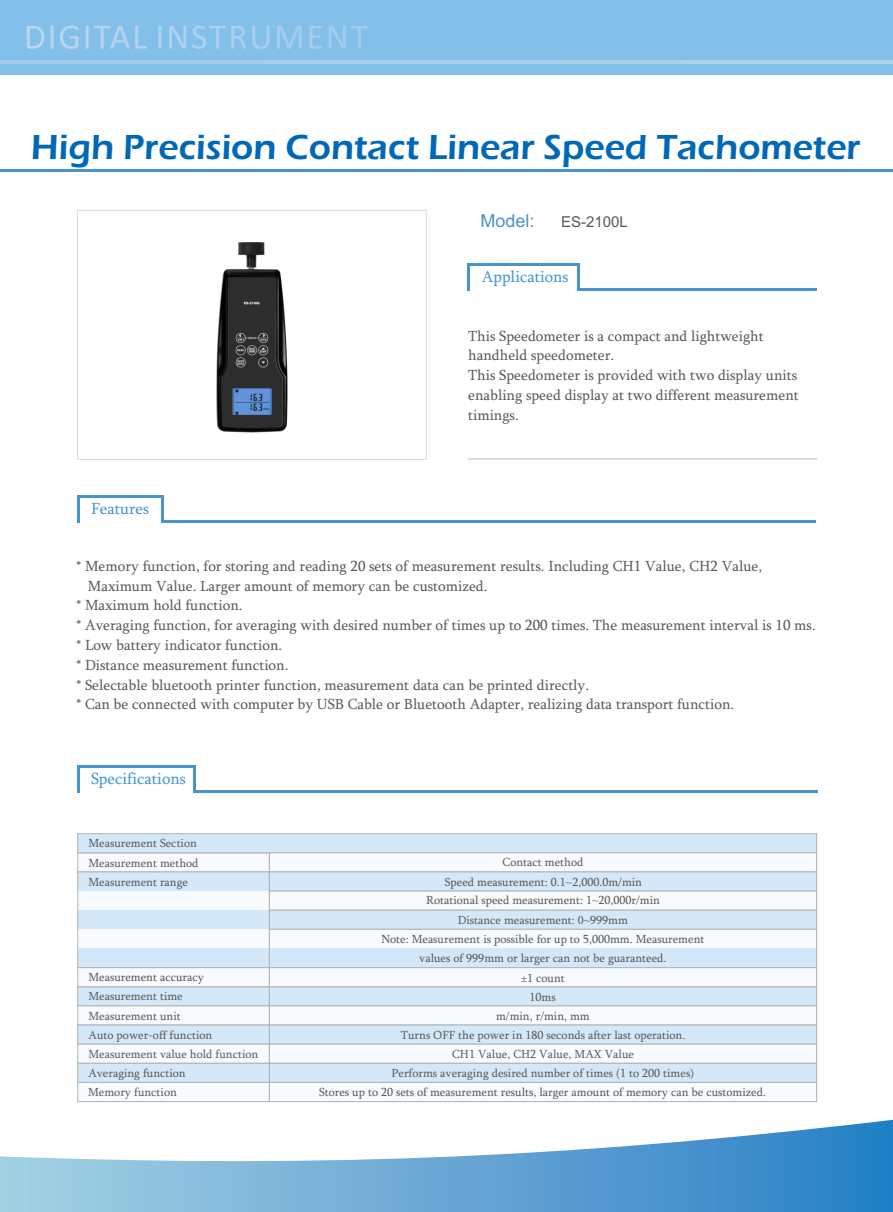
<style>
.page{position:relative;width:893px;height:1212px;background:#fff}
.page>*{position:absolute;margin:0;border:0;box-sizing:border-box;transform-origin:0 0}
.t1{font:600 36px "Eras ITC";color:#0068b7}
.t2{font:18px "Arial";color:#4693d0}
.t3{font:16.5px "Sylfaen";color:#4693d0}
.t4{font:15px/19.8px "Sylfaen";color:#595857}
.t5{font:15px "Arial";color:#595857}
.t6{font:12px/19px "Sylfaen";color:#595857;text-align:center}
.s1{font-family:"Times New Roman"}
</style>
<div class="page">
<svg style="left:0;top:1120px;width:893px;height:92px"></svg>
<hr style="left:0;top:169px;width:893px;height:2px;background:#4693d0">
<div style="left:0;top:0;width:893px;height:74px;background:#82c0ea"></div>
<hr style="left:0;top:60px;width:893px;height:3px;background:#a8cded">
<svg style="left:27px;top:26px;width:103px;height:23px"></svg>
<hr style="left:578px;top:289px;width:238px;height:2px;background:#4693d0">
<hr style="left:468px;top:263px;width:112px;height:2px;background:#4693d0">
<hr style="left:578px;top:263px;width:2px;height:28px;background:#4693d0">
<hr style="left:468px;top:263px;width:2px;height:28px;background:#4693d0">
<hr style="left:468px;top:458px;width:348px;height:1px;background:#dcdddd">
<img style="left:216px;top:242px;width:72px;height:191px">
<div style="left:77px;top:210px;width:350px;height:250px;border:1px solid #dcdddd"></div>
<hr style="left:164px;top:521px;width:652px;height:2px;background:#4693d0">
<hr style="left:78px;top:495px;width:86px;height:2px;background:#4693d0">
<hr style="left:162px;top:495px;width:2px;height:28px;background:#4693d0">
<hr style="left:78px;top:495px;width:2px;height:28px;background:#4693d0">
<div style="left:78px;top:929px;width:191px;height:19px;background:#f8fbfe"></div>
<div style="left:78px;top:948px;width:191px;height:19px;background:#d3e9f9"></div>
<svg style="left:77px;top:833px;width:741px;height:97px"></svg>
<div style="left:269px;top:929px;width:548px;height:19px;background:#f8fbfe"></div>
<div style="left:269px;top:948px;width:548px;height:19px;background:#d3e9f9"></div>
<div style="left:269px;top:929px;width:548px;height:39px;border:1px solid #b5b5b6"></div>
<svg style="left:77px;top:966px;width:741px;height:136px"></svg>
<hr style="left:194px;top:791px;width:624px;height:2px;background:#4693d0">
<hr style="left:78px;top:765px;width:118px;height:2px;background:#4693d0">
<hr style="left:194px;top:765px;width:2px;height:28px;background:#4693d0">
<hr style="left:78px;top:765px;width:2px;height:28px;background:#4693d0">
<h1 class="t1" style="left:31px;top:134px;width:831px">High Precision Contact Linear Speed Tachometer</h1>
<p class="t2" style="left:480px;top:214px;width:56px">Model:</p>
<p class="t5" style="left:561px;top:216px;width:68px">ES-2100L</p>
<p class="t3" style="left:482px;top:270px;width:88px">Applications</p>
<p class="t3" style="left:91px;top:502px;width:59px">Features</p>
<p class="t4" style="left:468px;top:327px;width:332px">This Speedometer is a compact and lightweight handheld speedometer.<br>This Speedometer is provided with two display units enabling speed display at two different measurement timings.</p>
<p class="t4" style="left:77px;top:558px;width:687px">* Memory function, for storing and reading 20 sets of measurement results. Including CH1 Value, CH2 Value,</p>
<p class="t4" style="left:88px;top:577px;width:401px">Maximum Value. Larger amount of memory can be customized.</p>
<p class="t4" style="left:77px;top:597px;width:168px">* Maximum hold function.</p>
<p class="t4" style="left:77px;top:617px;width:741px">* Averaging function, for averaging with desired number of times up to 200 times. The measurement interval is 10 ms.</p>
<p class="t4" style="left:77px;top:637px;width:207px">* Low battery indicator function.</p>
<p class="t4" style="left:77px;top:656px;width:213px">* Distance measurement function.</p>
<p class="t4" style="left:77px;top:676px;width:514px">* Selectable bluetooth printer function, measurement data can be printed directly.</p>
<p class="t4" style="left:77px;top:696px;width:659px">* Can be connected with computer by USB Cable or Bluetooth Adapter, realizing data transport function.</p>
<p class="t3" style="left:91px;top:772px;width:96px">Specifications</p>
<p class="t6" style="left:88px;top:835px;width:110px">Measurement Section</p>
<p class="t6" style="left:88px;top:873px;width:101px">Measurement range</p>
<p class="t6" style="left:88px;top:854px;width:112px">Measurement method</p>
<p class="t6" style="left:88px;top:969px;width:117px">Measurement accuracy</p>
<p class="t6" style="left:88px;top:988px;width:96px">Measurement time</p>
<p class="t6" style="left:88px;top:1007px;width:94px">Measurement unit</p>
<p class="t6" style="left:88px;top:1045px;width:171px">Measurement value hold function</p>
<p class="t6" style="left:89px;top:1026px;width:125px">Auto power-off function</p>
<p class="t6" style="left:381px;top:854px;width:325px">Contact method<br>Speed measurement: 0.1<span class="s1">~</span>2,000.0m/min<br>Rotational speed measurement: 1<span class="s1">~</span>20,000r/min<br>Distance measurement: <span class="s1">0~</span>999mm<br>Note: Measurement is possible for up to 5,000mm. Measurement values of 999mm or larger can not be guaranteed.</p>
<p class="t6" style="left:521px;top:969px;width:45px">±1 count</p>
<p class="t6" style="left:496px;top:1007px;width:95px">m/min, r/min, mm</p>
<p class="t6" style="left:530px;top:988px;width:28px">10ms</p>
<p class="t6" style="left:401px;top:1026px;width:286px">Turns OFF the power in 180 seconds after last operation.</p>
<p class="t6" style="left:452px;top:1045px;width:183px">CH1 Value, CH2 Value, MAX Value</p>
<p class="t6" style="left:88px;top:1065px;width:99px">Averaging function</p>
<p class="t6" style="left:391px;top:1065px;width:304px">Performs averaging desired number of times (1 to 200 times)</p>
<p class="t6" style="left:88px;top:1084px;width:90px">Memory function</p>
<p class="t6" style="left:319px;top:1084px;width:449px">Stores up to 20 sets of measurement results, larger amount of memory can be customized.</p>
</div>
